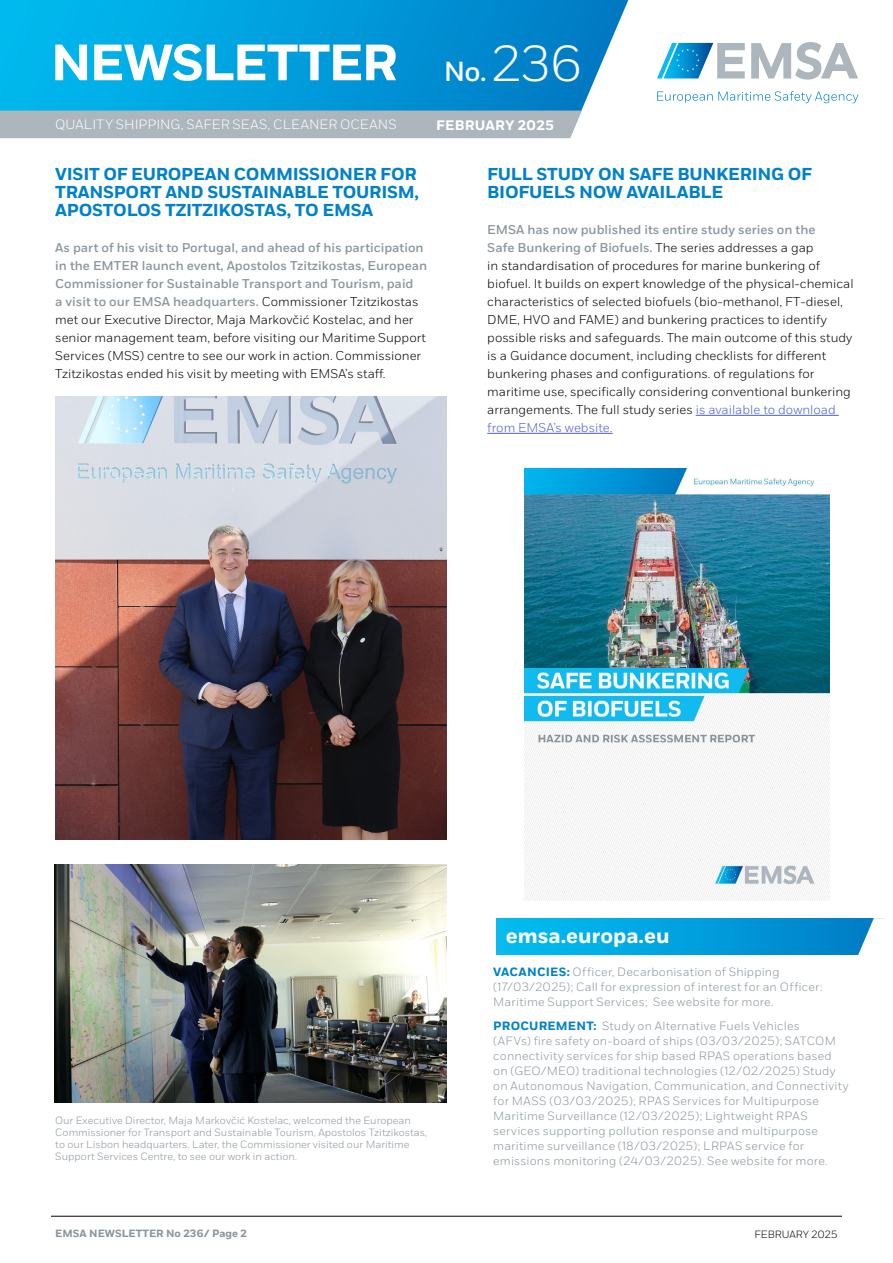
<style>
.page{position:relative;width:893px;height:1263px;background:#fff}
.page>*{position:absolute;margin:0;border:0;box-sizing:border-box;transform-origin:0 0}
.t1{font:700 50.85px "Fort";letter-spacing:-.035em;color:#fff}
.t2{font:500 27.6px "Fort";color:#fff}
.t3{font:700 21px "Fort";color:#fff}
.t4{font:700 17.25px/18px "Fort";letter-spacing:-.015em;color:#0081c9;text-align:justify}
.t5{font:700 13.8px "Fort";letter-spacing:.015em;color:#fff}
.t6{font:300 13.5px "Fort";letter-spacing:.005em;color:#fff}
.t7{font:300 12.75px/18px "Fort";color:#000}
.t8{font:300 12px/15px "Fort";letter-spacing:.015em;color:#8a959c}
.t9{font:300 10.5px/12px "Fort";color:#8a959c}
.t10{font:700 10.5px "Fort";color:#8a959c}
.t11{font:300 10.5px "Fort";color:#000}
.s1{font-weight:300;font-size:50.55px}
.s2{font-weight:500;color:#8a959c}
.s3{color:#4f5cd6}
.s4{font-weight:700;color:#0081c9}
</style>
<div class="page">
<svg style="left:0;top:0;width:629px;height:111px;background:#079edb"></svg>
<div style="left:0;top:111px;width:582px;height:27px;background:#adb6bc"></div>
<hr style="left:51px;top:1216px;width:791px;height:1px;background:#000">
<svg style="left:657px;top:91px;width:201px;height:12px"></svg>
<svg style="left:657px;top:43px;width:88px;height:36px"></svg>
<svg style="left:751px;top:42px;width:107px;height:38px"></svg>
<div style="left:496px;top:918px;width:388px;height:36px;background:linear-gradient(to right,#01c0f3,#007cc6)"></div>
<svg style="left:855px;top:918px;width:30px;height:37px"></svg>
<img style="left:55px;top:396px;width:391px;height:443px">
<img style="left:55px;top:864px;width:392px;height:239px">
<hr style="left:696px;top:415px;width:143px;height:1px;background:#4f5cd6">
<hr style="left:487px;top:433px;width:126px;height:1px;background:#4f5cd6">
<img style="left:524px;top:468px;width:306px;height:432px">
<h1 class="t1" style="left:51px;top:31px;width:349px">NEWSLETTER</h1>
<p class="t6" style="left:55px;top:117px;width:343px">QUALITY SHIPPING, SAFER SEAS, CLEANER OCEANS</p>
<h2 class="t2" style="left:444px;top:55px;width:140px">No. <span class="s1">236</span></h2>
<p class="t5" style="left:436px;top:116px;width:119px">FEBRUARY 2025</p>
<h3 class="t4" style="left:55px;top:166px;width:365px">VISIT OF EUROPEAN COMMISSIONER FOR TRANSPORT AND SUSTAINABLE TOURISM, APOSTOLOS TZITZIKOSTAS, TO EMSA</h3>
<p class="t7" style="left:55px;top:239px;width:373px"><span class="s2">As part of his visit to Portugal, and ahead of his participation in the EMTER launch event, Apostolos Tzitzikostas, European Commissioner for Sustainable Transport and Tourism, paid<br>a visit to our EMSA headquarters.</span> Commissioner Tzitzikostas met our Executive Director, Maja Markovčić Kostelac, and her senior management team, before visiting our Maritime Support Services (MSS) centre to see our work in action. Commissioner Tzitzikostas ended his visit by meeting with EMSA’s staff.</p>
<h3 class="t4" style="left:487px;top:166px;width:326px">FULL STUDY ON SAFE BUNKERING OF<br>BIOFUELS NOW AVAILABLE</h3>
<p class="t7" style="left:487px;top:221px;width:368px"><span class="s2">EMSA has now published its entire study series on the<br>Safe Bunkering of Biofuels.</span> The series addresses a gap<br>in standardisation of procedures for marine bunkering of biofuel. It builds on expert knowledge of the physical-chemical characteristics of selected biofuels (bio-methanol, FT-diesel, DME, HVO and FAME) and bunkering practices to identify possible risks and safeguards. The main outcome of this study is a Guidance document, including checklists for different bunkering phases and configurations. of regulations for maritime use, specifically considering conventional bunkering arrangements. The full study series <span class="s3">is available to download from EMSA’s website.</span></p>
<p class="t9" style="left:55px;top:1115px;width:373px">Our Executive Director, Maja Markovčić Kostelac, welcomed the European Commissioner for Transport and Sustainable Tourism, Apostolos Tzitzikostas, to our Lisbon headquarters. Later, the Commissioner visited our Maritime Support Services Centre, to see our work in action.</p>
<h3 class="t3" style="left:506px;top:922px;width:165px">emsa.europa.eu</h3>
<p class="t8" style="left:493px;top:964px;width:331px"><span class="s4">VACANCIES:</span> Officer, Decarbonisation of Shipping (17/03/2025); Call for expression of interest for an Officer:<br>Maritime Support Services; See website for more.</p>
<p class="t8" style="left:493px;top:1018px;width:357px"><span class="s4">PROCUREMENT:</span> Study on Alternative Fuels Vehicles<br>(AFVs) fire safety on-board of ships (03/03/2025); SATCOM connectivity services for ship based RPAS operations based on (GEO/MEO) traditional technologies (12/02/2025) Study on Autonomous Navigation, Communication, and Connectivity for MASS (03/03/2025); RPAS Services for Multipurpose Maritime Surveillance (12/03/2025); Lightweight RPAS services supporting pollution response and multipurpose maritime surveillance (18/03/2025); LRPAS service for emissions monitoring (24/03/2025). See website for more.</p>
<p class="t10" style="left:55px;top:1227px;width:193px">EMSA NEWSLETTER No 236/ Page 2</p>
<p class="t11" style="left:754px;top:1228px;width:84px">FEBRUARY 2025</p>
</div>
